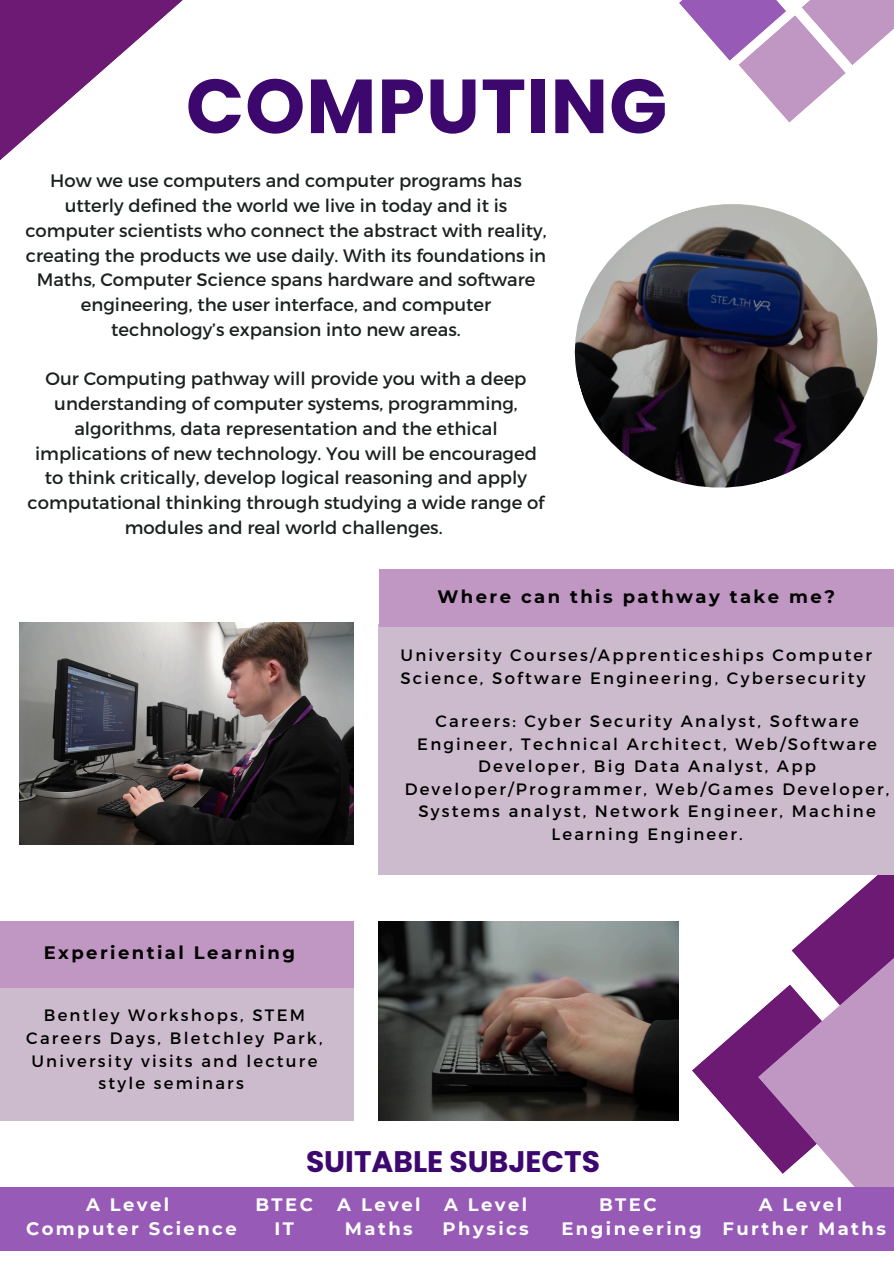
<style>
.page{position:relative;width:894px;height:1264px;background:#fff}
.page>*{position:absolute;margin:0;border:0;box-sizing:border-box;transform-origin:0 0}
.t1{font:700 76.35px "Poppins";letter-spacing:.015em;color:#3d086e}
.t2{font:700 29.7px "Poppins";color:#3d086e}
.t3{font:18px/24.8px "Montserrat";color:#1c2120;text-align:center}
.t4{font:700 18px/24.8px "Montserrat";letter-spacing:.135em;color:#fff;text-align:center}
.t5{font:700 18px "Montserrat";letter-spacing:.135em;color:#000}
.t6{font:16.5px/22.5px "Montserrat";letter-spacing:.135em;color:#000;text-align:center}
</style>
<div class="page">
<svg style="left:692px;top:1013px;width:65px;height:132px"></svg>
<svg style="left:757px;top:875px;width:136px;height:376px"></svg>
<svg style="left:0;top:0;width:183px;height:160px"></svg>
<img style="left:574px;top:204px;width:304px;height:284px">
<div style="left:0;top:1186px;width:893px;height:64px;background:#975ab6"></div>
<div style="left:0;top:976px;width:353px;height:144px;background:#ccbbcd"></div>
<div style="left:0;top:921px;width:353px;height:66px;background:#c096c3"></div>
<div style="left:379px;top:624px;width:514px;height:251px;background:#ccbbcd"></div>
<div style="left:379px;top:569px;width:514px;height:58px;background:#c096c3"></div>
<svg style="left:679px;top:0;width:214px;height:123px"></svg>
<img style="left:20px;top:622px;width:333px;height:222px">
<img style="left:379px;top:921px;width:299px;height:199px">
<p class="t1" style="left:186px;top:53px;width:482px">COMPUTING</p>
<h3 class="t3" style="left:25px;top:167px;width:522px">How we use computers and computer programs has utterly defined the world we live in today and it is computer scientists who connect the abstract with reality, creating the products we use daily. With its foundations in Maths, Computer Science spans hardware and software engineering, the user interface, and computer technology’s expansion into new areas.</h3>
<h4 class="t3" style="left:28px;top:365px;width:518px">Our Computing pathway will provide you with a deep understanding of computer systems, programming, algorithms, data representation and the ethical implications of new technology. You will be encouraged to think critically, develop logical reasoning and apply computational thinking through studying a wide range of modules and real world challenges.</h4>
<p class="t5" style="left:437px;top:585px;width:399px">Where can this pathway take me?</p>
<p class="t5" style="left:44px;top:942px;width:252px">Experiential Learning</p>
<h4 class="t6" style="left:26px;top:1003px;width:298px">Bentley Workshops, STEM<br>Careers Days, Bletchley Park,<br>University visits and lecture style seminars</h4>
<h4 class="t6" style="left:400px;top:643px;width:473px;text-align:left">University Courses/Apprenticeships Computer<br>Science, Software Engineering, Cybersecurity</h4>
<h4 class="t6" style="left:404px;top:709px;width:486px">Careers: Cyber Security Analyst, Software Engineer, Technical Architect, Web/Software Developer, Big Data Analyst, App Developer/Programmer, Web/Games Developer, Systems analyst, Network Engineer, Machine Learning Engineer.</h4>
<h4 class="t2" style="left:306px;top:1140px;width:295px">SUITABLE SUBJECTS</h4>
<p class="t4" style="left:26px;top:1191px;width:212px">A Level<br>Computer Science</p>
<p class="t4" style="left:255px;top:1191px;width:59px">BTEC<br>IT</p>
<h4 class="t4" style="left:442px;top:1191px;width:88px;text-align:left">A Level<br>Physics</h4>
<p class="t4" style="left:337px;top:1191px;width:85px">A Level<br>Maths</p>
<p class="t4" style="left:722px;top:1191px;width:165px">A Level<br>Further Maths</p>
<p class="t4" style="left:561px;top:1191px;width:142px">BTEC<br>Engineering</p>
</div>
